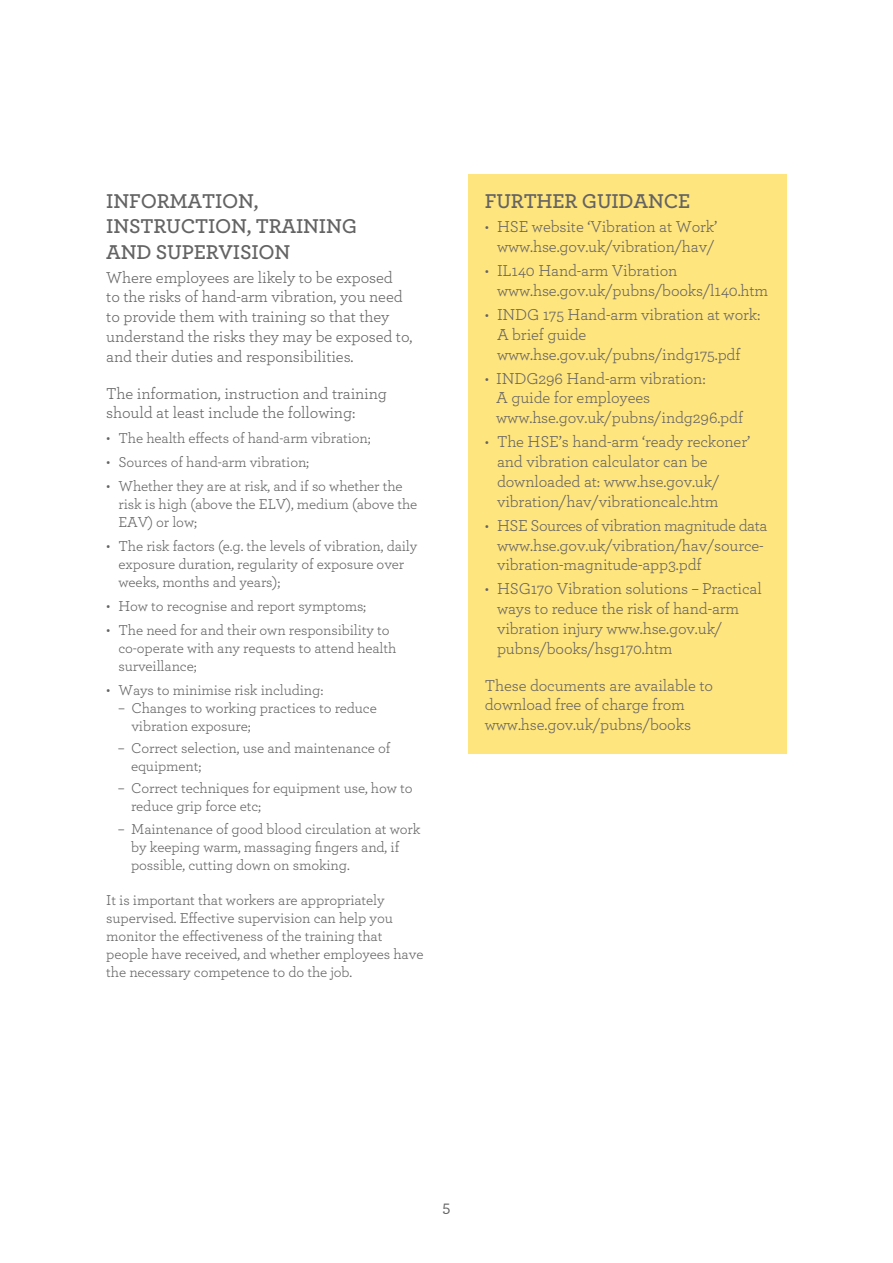
<style>
.page{position:relative;width:893px;height:1263px;background:#fff}
.page>*{position:absolute;margin:0;border:0;box-sizing:border-box;transform-origin:0 0}
.t1{font:600 21px/25.2px "Archer";letter-spacing:-.01em;color:#646363}
.t2{font:16.5px/19.8px "Archer";letter-spacing:-.01em;color:#646363}
.t3{font:500 16.5px "Archer";color:#646363}
.t4{font:15px/18px "Archer";letter-spacing:-.01em;color:#646363}
.s1{font-size:16.5px}
</style>
<div class="page">
<div style="left:468px;top:174px;width:319px;height:580px;background:#ffe57e"></div>
<p class="t1" style="left:106px;top:187px;width:252px">INFORMATION,<br>INSTRUCTION, TRAINING<br>AND SUPERVISION</p>
<p class="t2" style="left:106px;top:266px;width:308px">Where employees are likely to be exposed<br>to the risks of hand-arm vibration, you need to provide them with training so that they understand the risks they may be exposed to, and their duties and responsibilities.</p>
<p class="t2" style="left:106px;top:382px;width:282px">The information, instruction and training should at least include the following:</p>
<p class="t4" style="left:106px;top:428px;width:266px"><span class="s1">•</span> The health effects of hand-arm vibration;</p>
<p class="t4" style="left:106px;top:452px;width:204px"><span class="s1">•</span> Sources of hand-arm vibration;</p>
<p class="t4" style="left:119px;top:476px;width:300px;text-indent:-12px"><span class="s1">•</span> Whether they are at risk, and if so whether the risk is high (above the ELV), medium (above the<br>EAV) or low;</p>
<p class="t4" style="left:119px;top:536px;width:300px;text-indent:-12px"><span class="s1">•</span> The risk factors (e.g. the levels of vibration, daily exposure duration, regularity of exposure over weeks, months and years);</p>
<p class="t4" style="left:106px;top:596px;width:262px"><span class="s1">•</span> How to recognise and report symptoms;</p>
<p class="t4" style="left:119px;top:620px;width:279px;text-indent:-12px"><span class="s1">•</span> The need for and their own responsibility to co-operate with any requests to attend health surveillance;</p>
<p class="t4" style="left:106px;top:680px;width:219px"><span class="s1">•</span> Ways to minimise risk including:</p>
<p class="t4" style="left:131px;top:698px;width:247px;text-indent:-13px">– Changes to working practices to reduce vibration exposure;</p>
<p class="t4" style="left:131px;top:738px;width:261px;text-indent:-13px">– Correct selection, use and maintenance of equipment;</p>
<p class="t4" style="left:131px;top:779px;width:283px;text-indent:-13px">– Correct techniques for equipment use, how to reduce grip force etc;</p>
<p class="t4" style="left:131px;top:819px;width:291px;text-indent:-13px">– Maintenance of good blood circulation at work by keeping warm, massaging fingers and, if possible, cutting down on smoking.</p>
<p class="t4" style="left:106px;top:890px;width:319px">It is important that workers are appropriately supervised. Effective supervision can help you monitor the effectiveness of the training that people have received, and whether employees have the necessary competence to do the job.</p>
<p class="t1" style="left:485px;top:187px;width:207px">FURTHER GUIDANCE</p>
<p class="t2" style="left:485px;top:216px;width:234px;text-align:center">• HSE website ‘Vibration at Work’ www.hse.gov.uk/vibration/hav/</p>
<p class="t2" style="left:497px;top:260px;width:273px;text-indent:-12px">• IL140 Hand-arm Vibration www.hse.gov.uk/pubns/books/l140.htm</p>
<p class="t2" style="left:497px;top:304px;width:265px;text-indent:-12px">• INDG 175 Hand-arm vibration at work:<br>A brief guide www.hse.gov.uk/pubns/indg175.pdf</p>
<p class="t2" style="left:496px;top:367px;width:248px;text-indent:-11px">• INDG296 Hand-arm vibration:<br>A guide for employees www.hse.gov.uk/pubns/indg296.pdf</p>
<p class="t2" style="left:497px;top:431px;width:255px;text-indent:-12px">• The HSE’s hand-arm ‘ready reckoner’ and vibration calculator can be downloaded at: www.hse.gov.uk/ vibration/hav/vibrationcalc.htm</p>
<p class="t2" style="left:497px;top:515px;width:272px;text-indent:-12px">• HSE Sources of vibration magnitude data www.hse.gov.uk/vibration/hav/source&shy;vibration-magnitude-app3.pdf</p>
<p class="t2" style="left:497px;top:578px;width:266px;text-indent:-12px">• HSG170 Vibration solutions – Practical ways to reduce the risk of hand-arm vibration injury www.hse.gov.uk/ pubns/books/hsg170.htm</p>
<p class="t2" style="left:485px;top:674px;width:230px">These documents are available to download free of charge from www.hse.gov.uk/pubns/books</p>
<p class="t3" style="left:442px;top:1195px;width:10px">5</p>
</div>
